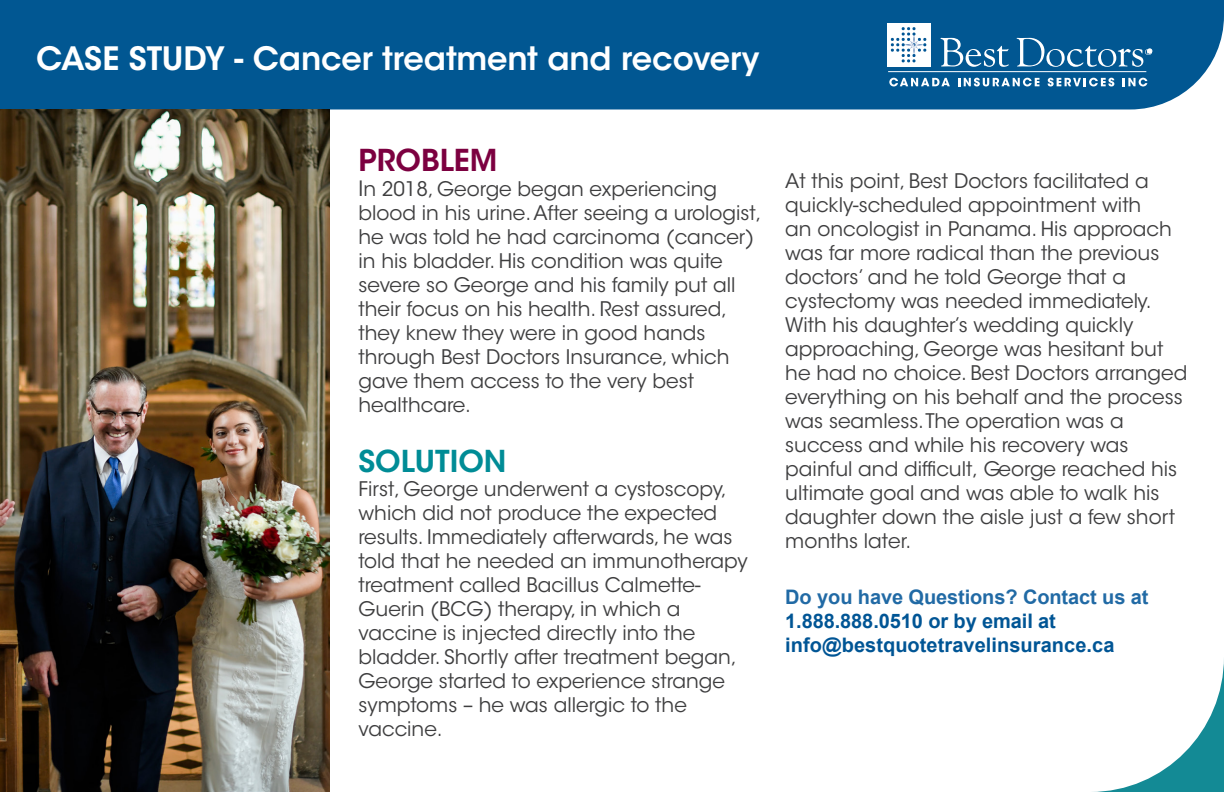
<style>
.page{position:relative;width:1224px;height:792px;background:#fff}
.page>*{position:absolute;margin:0;border:0;box-sizing:border-box;transform-origin:0 0}
.Main_Style{font:600 32px "ITC Avant Garde Std";letter-spacing:-.005em;color:#fff}
.t1{font:600 30px "ITC Avant Garde Std";color:#008c96}
.t2{font:600 30px "ITC Avant Garde Std";color:#7c0040}
.Body_Text{font:20px/24px "ITC Avant Garde Std";color:#3e3e3f}
.Body_Text-2{font:700 20px/24px "Arial";letter-spacing:-.005em;color:#005595}
.s1{font-size:21px}
.s2{color:#216aa5}
</style>
<div class="page">
<div style="left:0;top:0;width:1224px;height:109px;background:#015792"></div>
<svg style="left:1092px;top:659px;width:132px;height:133px"></svg>
<svg style="left:940px;top:38px;width:69px;height:29px;background:#3d7eab"></svg>
<div style="left:887px;top:23px;width:43px;height:43px;background:#fff"></div>
<svg style="left:891px;top:27px;width:36px;height:36px"></svg>
<svg style="left:1017px;top:38px;width:135px;height:29px;background:#3177a6"></svg>
<hr style="left:888px;top:71px;width:258px;height:1px;background:#fff">
<svg style="left:889px;top:78px;width:61px;height:8px"></svg>
<svg style="left:958px;top:78px;width:81px;height:8px"></svg>
<svg style="left:1048px;top:78px;width:66px;height:8px"></svg>
<svg style="left:1123px;top:78px;width:24px;height:8px"></svg>
<img style="left:0;top:109px;width:330px;height:683px">
<p class="Main_Style" style="left:36px;top:38px;width:725px">CASE STUDY - Cancer treatment and recovery</p>
<p class="t2" style="left:359px;top:141px;width:140px">PROBLEM</p>
<p class="Body_Text" style="left:359px;top:177px;width:405px"><span class="s1">I</span>n 2018, George began experiencing blood in his urine. After seeing a urologist, he was told he had carcinoma (cancer) in his bladder. His condition was quite severe so George and his family put all their focus on his health. Rest assured, they knew they were in good hands through Best Doctors Insurance, which gave them access to the very best healthcare.</p>
<p class="t1" style="left:359px;top:442px;width:150px">SOLUTION</p>
<p class="Body_Text" style="left:359px;top:477px;width:391px">First, George underwent a cystoscopy, which did not produce the expected results. Immediately afterwards, he was told that he needed an immunotherapy treatment called Bacillus Calmette-Guerin (BCG) therapy, in which a vaccine is injected directly into the bladder. Shortly after treatment began, George started to experience strange symptoms – he was allergic to the vaccine.</p>
<p class="Body_Text" style="left:785px;top:169px;width:404px">At this point, Best Doctors facilitated a quickly-scheduled appointment with<br>an oncologist in Panama. His approach was far more radical than the previous doctors’ and he told George that a cystectomy was needed immediately.<br>With his daughter’s wedding quickly approaching, George was hesitant but he had no choice. Best Doctors arranged everything on his behalf and the process was seamless. The operation was a success and while his recovery was painful and difficult, George reached his ultimate goal and was able to walk his daughter down the aisle just a few short months later.</p>
<p class="Body_Text-2" style="left:785px;top:585px;width:365px"><span class="s2">Do you have Questions? Contact us at<br></span>1.888.888.0510 or by email at info@bestquotetravelinsurance.ca</p>
</div>
